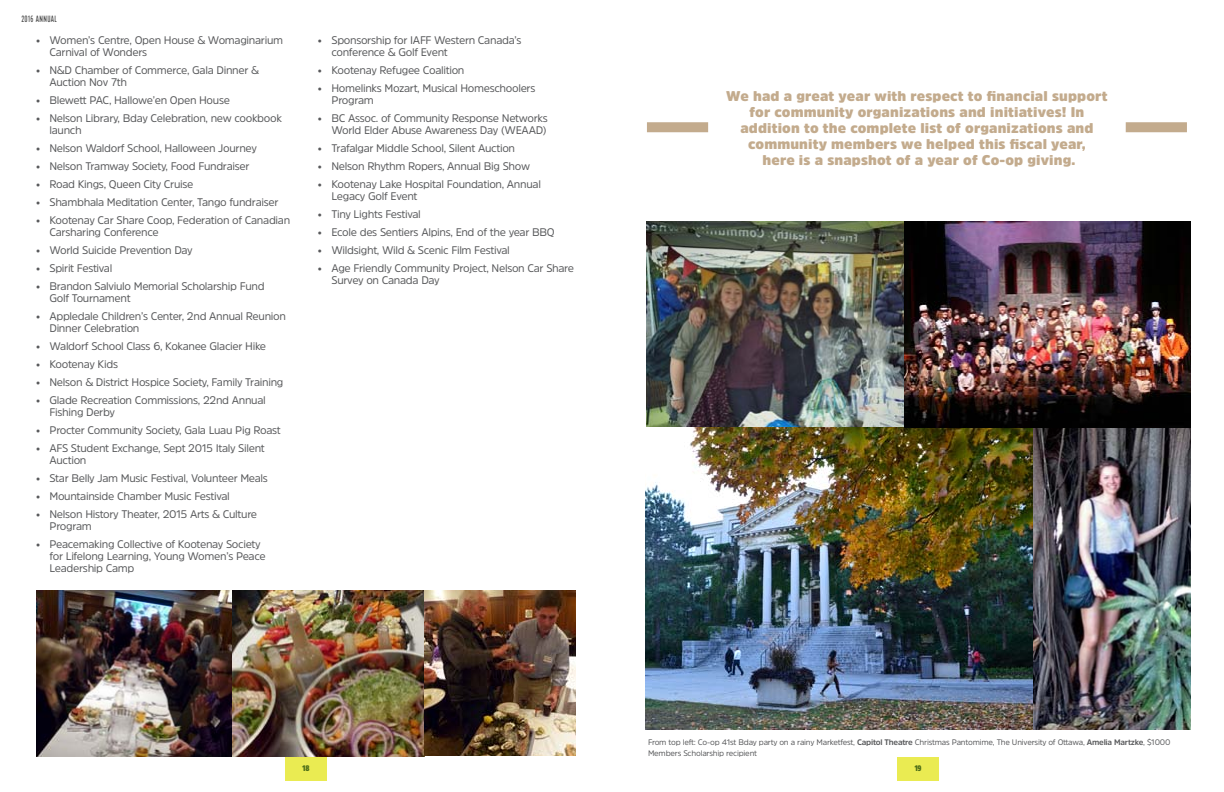
<style>
.page{position:relative;width:1224px;height:792px;background:#fff}
.page>*{position:absolute;margin:0;border:0;box-sizing:border-box;transform-origin:0 0}
.t1{font:900 14px/16px "Amsi Pro";letter-spacing:.01em;color:#c3ab8d;text-align:center}
.t2{font:11px/12px "Amsi Pro";letter-spacing:-.03em;color:#58595b}
.t3{font:9px "Local Brewery Four";letter-spacing:-.03em;color:#000}
.t4{font:8px/11px "Amsi Pro";letter-spacing:-.025em;color:#58595b}
.t5{font:900 8px "Amsi Pro Cond";color:#4f6f19}
.s1{font-weight:700}
</style>
<div class="page">
<div style="left:285px;top:757px;width:42px;height:23px;background:#eaeb52"></div>
<div style="left:897px;top:757px;width:42px;height:23px;background:#eaeb52"></div>
<img style="left:36px;top:591px;width:540px;height:165px">
<img style="left:647px;top:222px;width:257px;height:206px">
<img style="left:646px;top:428px;width:544px;height:302px">
<div style="left:647px;top:122px;width:61px;height:10px;background:#c3ab8d"></div>
<div style="left:1126px;top:122px;width:61px;height:10px;background:#c3ab8d"></div>
<img style="left:904px;top:221px;width:286px;height:207px">
<p class="t3" style="left:21px;top:14px;width:38px">2016 ANNUAL</p>
<p class="t2" style="left:49px;top:34px;width:235px;text-indent:-13px">• Women’s Centre, Open House &amp; Womaginarium<br>Carnival of Wonders</p>
<p class="t2" style="left:49px;top:64px;width:211px;text-indent:-13px">• N&amp;D Chamber of Commerce, Gala Dinner &amp;<br>Auction Nov 7th</p>
<p class="t2" style="left:36px;top:94px;width:195px">• Blewett PAC, Hallowe’en Open House</p>
<p class="t2" style="left:49px;top:112px;width:234px;text-indent:-13px">• Nelson Library, Bday Celebration, new cookbook launch</p>
<p class="t2" style="left:36px;top:142px;width:222px">• Nelson Waldorf School, Halloween Journey</p>
<p class="t2" style="left:36px;top:160px;width:215px">• Nelson Tramway Society, Food Fundraiser</p>
<p class="t2" style="left:36px;top:178px;width:159px">• Road Kings, Queen City Cruise</p>
<p class="t2" style="left:36px;top:196px;width:244px">• Shambhala Meditation Center, Tango fundraiser</p>
<p class="t2" style="left:49px;top:214px;width:242px;text-indent:-13px">• Kootenay Car Share Coop, Federation of Canadian<br>Carsharing Conference</p>
<p class="t2" style="left:36px;top:244px;width:158px">• World Suicide Prevention Day</p>
<p class="t2" style="left:36px;top:262px;width:78px">• Spirit Festival</p>
<p class="t2" style="left:49px;top:280px;width:217px;text-indent:-13px">• Brandon Salviulo Memorial Scholarship Fund<br>Golf Tournament</p>
<p class="t2" style="left:49px;top:310px;width:238px;text-indent:-13px">• Appledale Children’s Center, 2nd Annual Reunion<br>Dinner Celebration</p>
<p class="t2" style="left:36px;top:340px;width:232px">• Waldorf School Class 6, Kokanee Glacier Hike</p>
<p class="t2" style="left:36px;top:358px;width:84px">• Kootenay Kids</p>
<p class="t2" style="left:36px;top:376px;width:249px">• Nelson &amp; District Hospice Society, Family Training</p>
<p class="t2" style="left:49px;top:394px;width:218px;text-indent:-13px">• Glade Recreation Commissions, 22nd Annual<br>Fishing Derby</p>
<p class="t2" style="left:36px;top:424px;width:246px">• Procter Community Society, Gala Luau Pig Roast</p>
<p class="t2" style="left:49px;top:442px;width:217px;text-indent:-13px">• AFS Student Exchange, Sept 2015 Italy Silent<br>Auction</p>
<p class="t2" style="left:36px;top:472px;width:234px">• Star Belly Jam Music Festival, Volunteer Meals</p>
<p class="t2" style="left:36px;top:490px;width:195px">• Mountainside Chamber Music Festival</p>
<p class="t2" style="left:49px;top:508px;width:209px;text-indent:-13px">• Nelson History Theater, 2015 Arts &amp; Culture<br>Program</p>
<p class="t2" style="left:49px;top:538px;width:218px;text-indent:-13px">• Peacemaking Collective of Kootenay Society for Lifelong Learning, Young Women’s Peace<br>Leadership Camp</p>
<p class="t2" style="left:331px;top:34px;width:192px;text-indent:-13px">• Sponsorship for IAFF Western Canada’s conference &amp; Golf Event</p>
<p class="t2" style="left:318px;top:64px;width:148px">• Kootenay Refugee Coalition</p>
<p class="t2" style="left:331px;top:82px;width:205px;text-indent:-13px">• Homelinks Mozart, Musical Homeschoolers<br>Program</p>
<p class="t2" style="left:318px;top:112px;width:231px;text-align:right">• BC Assoc. of Community Response Networks<br>World Elder Abuse Awareness Day (WEAAD)</p>
<p class="t2" style="left:318px;top:142px;width:199px">• Trafalgar Middle School, Silent Auction</p>
<p class="t2" style="left:318px;top:160px;width:214px">• Nelson Rhythm Ropers, Annual Big Show</p>
<p class="t2" style="left:331px;top:178px;width:211px;text-indent:-13px">• Kootenay Lake Hospital Foundation, Annual<br>Legacy Golf Event</p>
<p class="t2" style="left:318px;top:208px;width:104px">• Tiny Lights Festival</p>
<p class="t2" style="left:318px;top:226px;width:238px">• Ecole des Sentiers Alpins, End of the year BBQ</p>
<p class="t2" style="left:318px;top:244px;width:193px">• Wildsight, Wild &amp; Scenic Film Festival</p>
<p class="t2" style="left:331px;top:262px;width:244px;text-indent:-13px">• Age Friendly Community Project, Nelson Car Share<br>Survey on Canada Day</p>
<p class="t1" style="left:726px;top:87px;width:383px">We had a great year with respect to financial support for community organizations and initiatives! In addition to the complete list of organizations and community members we helped this fiscal year,<br>here is a snapshot of a year of Co-op giving.</p>
<p class="t4" style="left:648px;top:737px;width:524px">From top left: Co-op 41st Bday party on a rainy Marketfest, <span class="s1">Capitol Theatre</span> Christmas Pantomime, The University of Ottawa, <span class="s1">Amelia Martzke</span>, $1000<br>Members Scholarship recipient</p>
<p class="t5" style="left:302px;top:762px;width:9px">18</p>
<p class="t5" style="left:914px;top:762px;width:9px">19</p>
</div>
